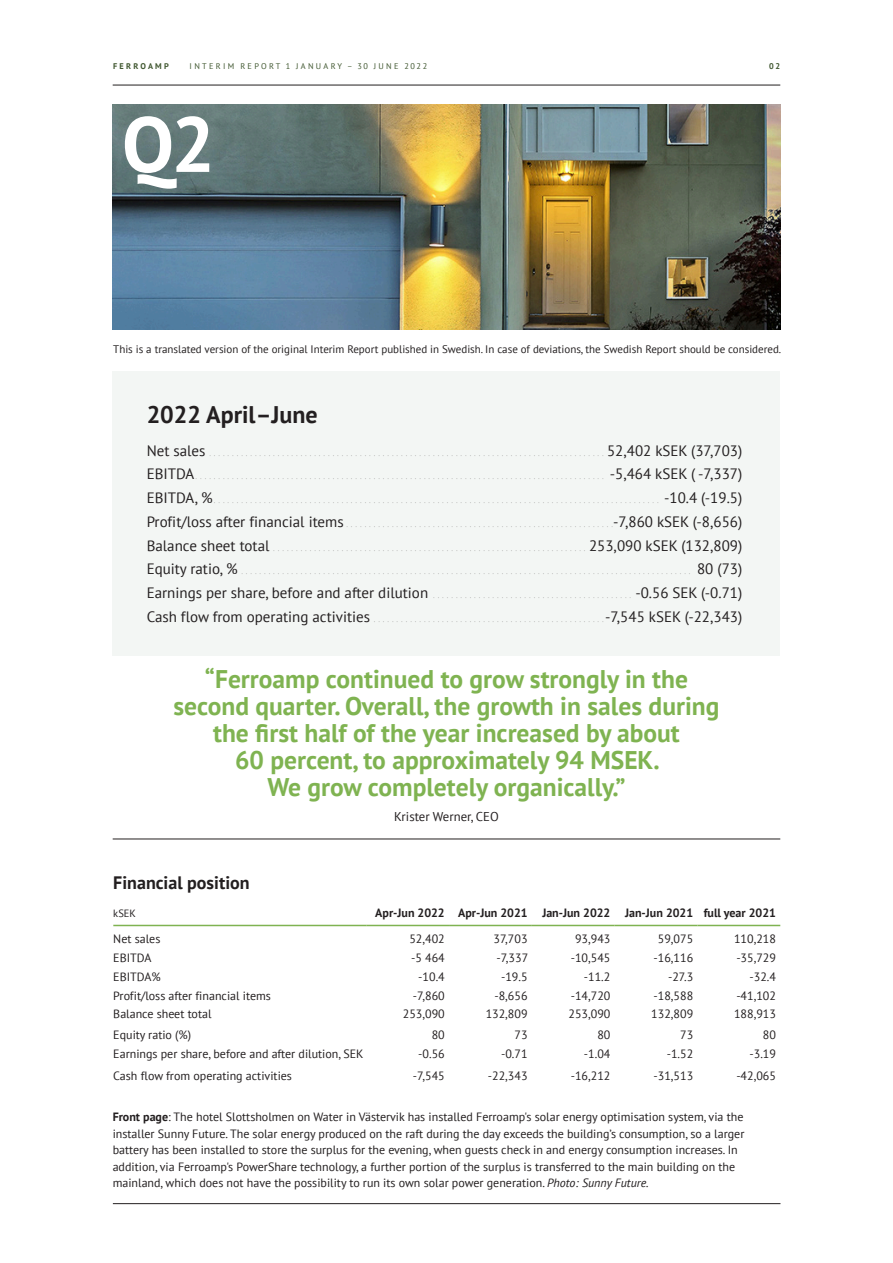
<style>
.page{position:relative;width:893px;height:1263px;background:#fff}
.page>*{position:absolute;margin:0;border:0;box-sizing:border-box;transform-origin:0 0}
.Rubrik{font:700 78px "PT Sans";color:#fff}
.Mellanrbrik_större{font:700 25.5px/27px "PT Sans";color:#7fb351;text-align:center}
.t1{font:700 24px "PT Sans";color:#231f20}
.t2{font:700 18px "PT Sans";color:#231f20}
.t3{font:15px "PT Sans";color:#231f20}
.t4{font:12.75px "PT Sans";color:#231f20}
.t5{font:12px/16.5px "PT Sans";color:#231f20}
.t6{font:700 12px "PT Sans";color:#231f20}
.t7{font:10.95px "PT Sans";color:#231f20}
.t8{font:10.5px "PT Sans";color:#231f20}
.t9{font:8.25px "PT Sans";letter-spacing:.28em;color:#405730}
.t10{font:700 8.25px "PT Sans";letter-spacing:.28em;color:#405730}
.t11{font:4.5px "PT Sans";color:#231f20}
.s1{font-weight:700}
.s2{font-style:italic}
</style>
<div class="page">
<hr style="left:113px;top:85px;width:667px;height:1px;background:#231f20">
<hr style="left:113px;top:1203px;width:667px;height:1px;background:#231f20">
<img style="left:113px;top:104px;width:667px;height:226px">
<div style="left:113px;top:371px;width:667px;height:285px;background:#f3f6f4"></div>
<hr style="left:113px;top:839px;width:667px;height:1px;background:#231f20">
<hr style="left:113px;top:925px;width:253px;height:1px;background:#7fb351">
<hr style="left:366px;top:925px;width:83px;height:1px;background:#7fb351">
<hr style="left:449px;top:925px;width:83px;height:1px;background:#7fb351">
<hr style="left:532px;top:925px;width:83px;height:1px;background:#7fb351">
<hr style="left:615px;top:925px;width:82px;height:1px;background:#7fb351">
<hr style="left:697px;top:925px;width:83px;height:1px;background:#7fb351">
<p class="t10" style="left:113px;top:61px;width:57px">FERROAMP</p>
<p class="t9" style="left:190px;top:61px;width:239px">INTERIM REPORT 1 JANUARY – 30 JUNE 2022</p>
<p class="t10" style="left:769px;top:61px;width:13px">02</p>
<p class="Rubrik" style="left:122px;top:93px;width:95px">Q2</p>
<p class="t7" style="left:113px;top:342px;width:668px">This is a translated version of the original Interim Report published in Swedish. In case of deviations, the Swedish Report should be considered.</p>
<p class="t1" style="left:147px;top:399px;width:172px">2022 April–June</p>
<p class="t3" style="left:147px;top:441px;width:60px">Net sales</p>
<p class="t3" style="left:607px;top:441px;width:137px">52,402 kSEK (37,703)</p>
<p class="t3" style="left:147px;top:464px;width:49px">EBITDA</p>
<p class="t3" style="left:610px;top:464px;width:134px">-5,464 kSEK ( -7,337)</p>
<p class="t3" style="left:147px;top:488px;width:67px">EBITDA, %</p>
<p class="t3" style="left:664px;top:488px;width:80px">-10.4 (-19.5)</p>
<p class="t3" style="left:147px;top:512px;width:199px">Profit/loss after financial items</p>
<p class="t11" style="left:347px;top:522px;width:262px">. . . . . . . . . . . . . . . . . . . . . . . . . . . . . . . . . . . . . . . . . . . . . . . . . . . . . . . . . .</p>
<p class="t3" style="left:613px;top:512px;width:131px">-7,860 kSEK (-8,656)</p>
<p class="t3" style="left:147px;top:536px;width:124px">Balance sheet total</p>
<p class="t3" style="left:589px;top:536px;width:155px">253,090 kSEK (132,809)</p>
<p class="t3" style="left:147px;top:559px;width:93px">Equity ratio, %</p>
<p class="t3" style="left:697px;top:559px;width:47px">80 (73)</p>
<p class="t3" style="left:147px;top:583px;width:283px">Earnings per share, before and after dilution</p>
<p class="t3" style="left:635px;top:583px;width:108px">-0.56 SEK (-0.71)</p>
<p class="t3" style="left:147px;top:607px;width:225px">Cash flow from operating activities</p>
<p class="t3" style="left:605px;top:607px;width:139px">-7,545 kSEK (-22,343)</p>
<p class="Mellanrbrik_större" style="left:174px;top:665px;width:547px">“Ferroamp continued to grow strongly in the second quarter. Overall, the growth in sales during the first half of the year increased by about<br>60 percent, to approximately 94 MSEK.<br>We grow completely organically.”</p>
<p class="t4" style="left:394px;top:809px;width:106px">Krister Werner, CEO</p>
<p class="t2" style="left:113px;top:870px;width:138px">Financial position</p>
<p class="t8" style="left:113px;top:906px;width:24px">kSEK</p>
<p class="t6" style="left:375px;top:905px;width:71px">Apr-Jun 2022</p>
<p class="t6" style="left:458px;top:905px;width:71px">Apr-Jun 2021</p>
<p class="t6" style="left:542px;top:905px;width:70px">Jan-Jun 2022</p>
<p class="t6" style="left:625px;top:905px;width:70px">Jan-Jun 2021</p>
<p class="t6" style="left:704px;top:905px;width:74px">full year 2021</p>
<p class="t5" style="left:113px;top:930px;width:49px">Net sales</p>
<p class="t5" style="left:409px;top:930px;width:37px">52,402</p>
<p class="t5" style="left:493px;top:930px;width:36px">37,703</p>
<p class="t5" style="left:575px;top:930px;width:37px">93,943</p>
<p class="t5" style="left:658px;top:930px;width:37px">59,075</p>
<p class="t5" style="left:734px;top:930px;width:43px">110,218</p>
<p class="t5" style="left:113px;top:949px;width:40px">EBITDA</p>
<p class="t5" style="left:411px;top:949px;width:35px">-5 464</p>
<p class="t5" style="left:496px;top:949px;width:33px">-7,337</p>
<p class="t5" style="left:571px;top:949px;width:41px">-10,545</p>
<p class="t5" style="left:653px;top:949px;width:41px">-16,116</p>
<p class="t5" style="left:736px;top:949px;width:41px">-35,729</p>
<p class="t5" style="left:113px;top:968px;width:49px">EBITDA%</p>
<p class="t5" style="left:418px;top:968px;width:28px">-10.4</p>
<p class="t5" style="left:501px;top:968px;width:28px">-19.5</p>
<p class="t5" style="left:584px;top:968px;width:28px">-11.2</p>
<p class="t5" style="left:668px;top:968px;width:27px">-27.3</p>
<p class="t5" style="left:749px;top:968px;width:28px">-32.4</p>
<p class="t5" style="left:113px;top:987px;width:159px">Profit/loss after financial items</p>
<p class="t5" style="left:413px;top:987px;width:33px">-7,860</p>
<p class="t5" style="left:494px;top:987px;width:35px">-8,656</p>
<p class="t5" style="left:571px;top:987px;width:41px">-14,720</p>
<p class="t5" style="left:653px;top:987px;width:41px">-18,588</p>
<p class="t5" style="left:736px;top:987px;width:41px">-41,102</p>
<p class="t5" style="left:113px;top:1005px;width:100px">Balance sheet total</p>
<p class="t5" style="left:403px;top:1005px;width:43px">253,090</p>
<p class="t5" style="left:486px;top:1005px;width:43px">132,809</p>
<p class="t5" style="left:568px;top:1005px;width:43px">253,090</p>
<p class="t5" style="left:651px;top:1005px;width:43px">132,809</p>
<p class="t5" style="left:734px;top:1005px;width:43px">188,913</p>
<p class="t5" style="left:113px;top:1026px;width:79px">Equity ratio (%)</p>
<p class="t5" style="left:432px;top:1026px;width:15px">80</p>
<p class="t5" style="left:514px;top:1026px;width:15px">73</p>
<p class="t5" style="left:597px;top:1026px;width:15px">80</p>
<p class="t5" style="left:680px;top:1026px;width:15px">73</p>
<p class="t5" style="left:763px;top:1026px;width:15px">80</p>
<p class="t5" style="left:113px;top:1045px;width:252px">Earnings per share, before and after dilution, SEK</p>
<p class="t5" style="left:418px;top:1045px;width:28px">-0.56</p>
<p class="t5" style="left:501px;top:1045px;width:28px">-0.71</p>
<p class="t5" style="left:584px;top:1045px;width:28px">-1.04</p>
<p class="t5" style="left:667px;top:1045px;width:28px">-1.52</p>
<p class="t5" style="left:749px;top:1045px;width:28px">-3.19</p>
<p class="t5" style="left:113px;top:1067px;width:180px">Cash flow from operating activities</p>
<p class="t5" style="left:413px;top:1067px;width:33px">-7,545</p>
<p class="t5" style="left:488px;top:1067px;width:41px">-22,343</p>
<p class="t5" style="left:571px;top:1067px;width:41px">-16,212</p>
<p class="t5" style="left:653px;top:1067px;width:41px">-31,513</p>
<p class="t5" style="left:736px;top:1067px;width:41px">-42,065</p>
<p class="t5" style="left:113px;top:1108px;width:633px"><span class="s1">Front page</span>: The hotel Slottsholmen on Water in Västervik has installed Ferroamp's solar energy optimisation system, via the installer Sunny Future. The solar energy produced on the raft during the day exceeds the building’s consumption, so a larger battery has been installed to store the surplus for the evening, when guests check in and energy consumption increases. In addition, via Ferroamp's PowerShare technology, a further portion of the surplus is transferred to the main building on the mainland, which does not have the possibility to run its own solar power generation. <span class="s2">Photo: Sunny Future.</span></p>
</div>
